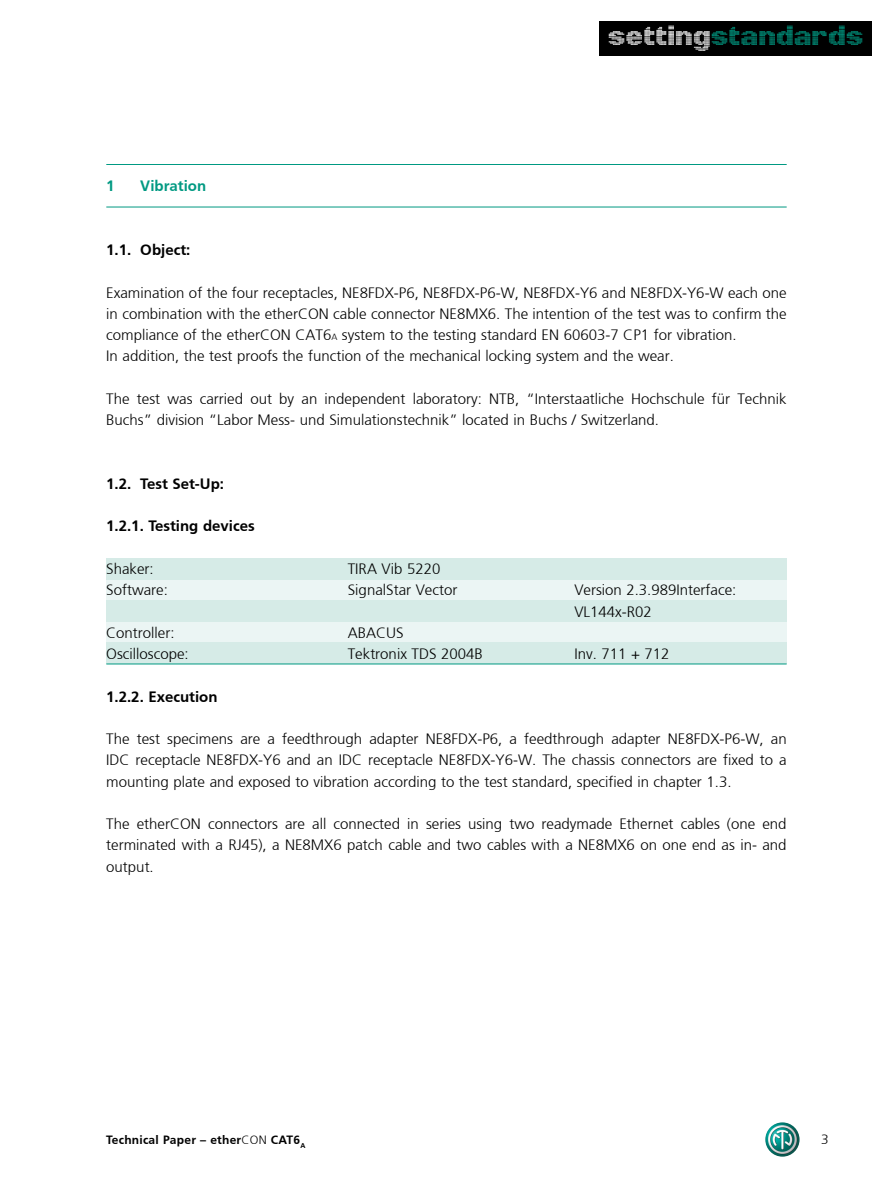
<style>
.page{position:relative;width:893px;height:1188px;background:#fff}
.page>*{position:absolute;margin:0;border:0;box-sizing:border-box;transform-origin:0 0}
.t1{font:700 27px "Punkt LT";letter-spacing:.025em;color:#009982}
.t2{font:300 15px/21.3px "Frutiger";color:#000}
.t3{font:700 15px "Frutiger";color:#000}
.t4{font:700 15px "Frutiger";color:#009982}
.t5{font:300 13.5px "Frutiger";color:#000}
.t6{font:700 12px "Frutiger";letter-spacing:.02em;color:#000}
.s1{color:#fff}
.s2{font-size:9px}
.s3{font-weight:300}
</style>
<div class="page">
<img style="left:765px;top:1122px;width:34px;height:35px;border-radius:17px">
<div style="left:600px;top:21px;width:272px;height:34px;background:#000"></div>
<div style="left:106px;top:558px;width:681px;height:106px;background:#ebf5f4"></div>
<div style="left:106px;top:558px;width:681px;height:21px;background:#d6ebe7"></div>
<div style="left:106px;top:600px;width:681px;height:21px;background:#d6ebe7"></div>
<div style="left:106px;top:643px;width:681px;height:21px;background:#d6ebe7"></div>
<hr style="left:106px;top:164px;width:681px;height:1px;background:#009982">
<hr style="left:106px;top:207px;width:681px;height:1px;background:#009982">
<hr style="left:106px;top:664px;width:681px;height:1px;background:#009982">
<p class="t4" style="left:106px;top:177px;width:10px">1</p>
<p class="t4" style="left:140px;top:177px;width:67px">Vibration</p>
<h1 class="t1" style="left:608px;top:26px;width:256px"><span class="s1">setting</span>standards</h1>
<p class="t3" style="left:106px;top:241px;width:86px">1.1. Object:</p>
<p class="t2" style="left:106px;top:282px;width:682px">Examination of the four receptacles, NE8FDX-P6, NE8FDX-P6-W, NE8FDX-Y6 and NE8FDX-Y6-W each one in combination with the etherCON cable connector NE8MX6. The intention of the test was to confirm the compliance of the etherCON CAT6<span class="s2">A</span> system to the testing standard EN 60603-7 CP1 for vibration.<br>In addition, the test proofs the function of the mechanical locking system and the wear.</p>
<p class="t2" style="left:106px;top:388px;width:682px">The test was carried out by an independent laboratory: NTB, “Interstaatliche Hochschule für Technik<br>Buchs” division “Labor Mess- und Simulationstechnik” located in Buchs / Switzerland.</p>
<p class="t3" style="left:106px;top:475px;width:119px">1.2. Test Set-Up:</p>
<p class="t3" style="left:106px;top:517px;width:150px">1.2.1. Testing devices</p>
<p class="t2" style="left:106px;top:558px;width:49px">Shaker:</p>
<p class="t2" style="left:348px;top:558px;width:94px">TIRA Vib 5220</p>
<p class="t2" style="left:106px;top:579px;width:63px">Software:</p>
<p class="t2" style="left:348px;top:579px;width:111px">SignalStar Vector</p>
<p class="t2" style="left:574px;top:579px;width:164px">Version 2.3.989Interface:<br>VL144x-R02</p>
<p class="t2" style="left:106px;top:622px;width:70px">Controller:</p>
<p class="t2" style="left:348px;top:622px;width:57px">ABACUS</p>
<p class="t2" style="left:106px;top:643px;width:84px">Oscilloscope:</p>
<p class="t2" style="left:348px;top:643px;width:137px">Tektronix TDS 2004B</p>
<p class="t2" style="left:574px;top:643px;width:97px">Inv. 711 + 712</p>
<p class="t3" style="left:106px;top:688px;width:113px">1.2.2. Execution</p>
<p class="t2" style="left:106px;top:728px;width:682px;text-align:justify">The test specimens are a feedthrough adapter NE8FDX-P6, a feedthrough adapter NE8FDX-P6-W, an IDC receptacle NE8FDX-Y6 and an IDC receptacle NE8FDX-Y6-W. The chassis connectors are fixed to a mounting plate and exposed to vibration according to the test standard, specified in chapter 1.3.</p>
<p class="t2" style="left:106px;top:813px;width:682px;text-align:justify">The etherCON connectors are all connected in series using two readymade Ethernet cables (one end terminated with a RJ45), a NE8MX6 patch cable and two cables with a NE8MX6 on one end as in- and output.</p>
<p class="t6" style="left:106px;top:1133px;width:201px">Technical Paper – ether<span class="s3">CON</span> CAT6<sub>A</sub></p>
<p class="t5" style="left:821px;top:1132px;width:9px">3</p>
</div>
